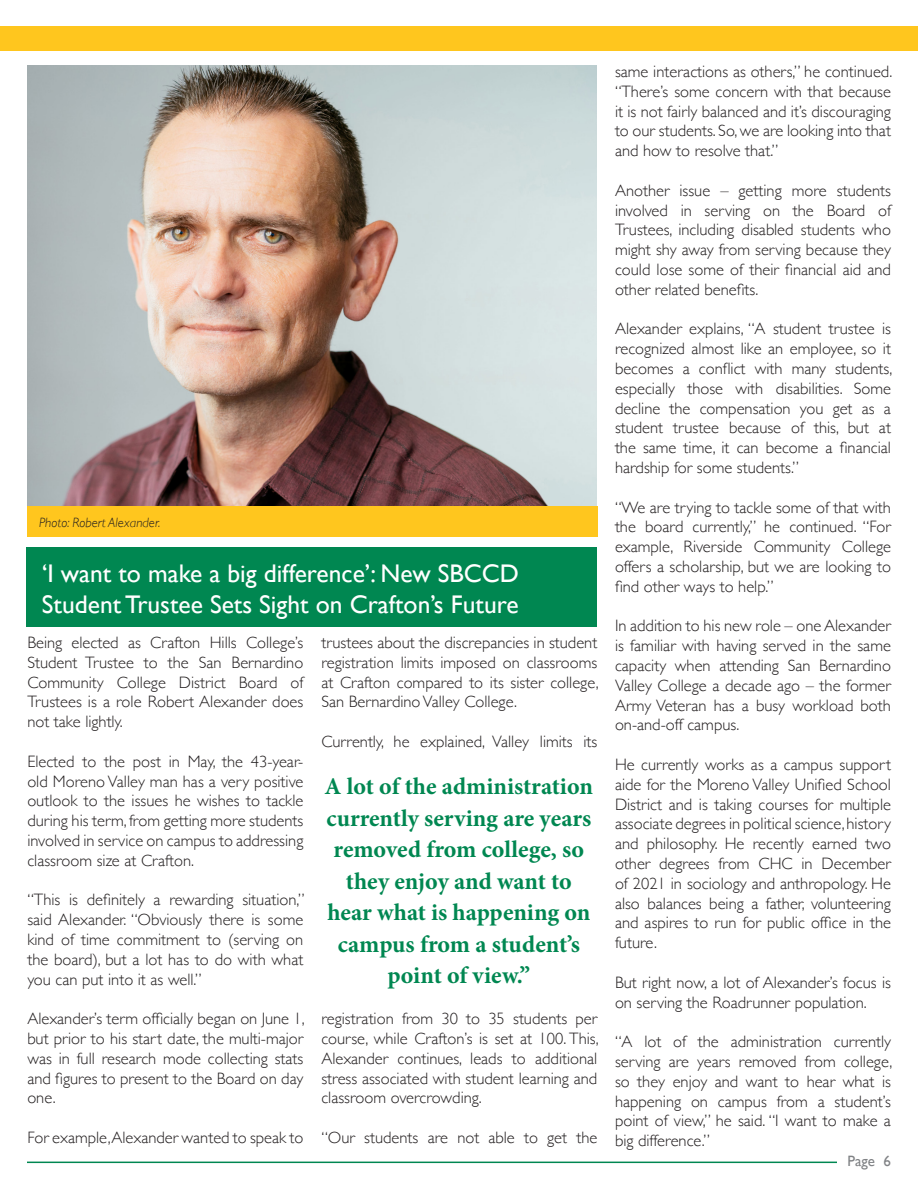
<style>
.page{position:relative;width:918px;height:1188px;background:#fff}
.page>*{position:absolute;margin:0;border:0;box-sizing:border-box;transform-origin:0 0}
.t1{font:25.5px/31.5px "Gill Sans";color:#fff}
.t2{font:700 24px/31.5px "Minion Pro";color:#008751;text-align:center}
.t3{font:300 16.5px/19.8px "Gill Sans";color:#231f20;text-align:justify}
.t4{font:15px "Gill Sans";color:#808285}
.t5{font:italic 300 13.5px "Gill Sans";color:#231f20}
</style>
<div class="page">
<img style="left:27px;top:66px;width:570px;height:441px">
<div style="left:0;top:27px;width:918px;height:24px;background:#ffc61e"></div>
<hr style="left:27px;top:1162px;width:810px;height:1px;background:#008751">
<div style="left:27px;top:507px;width:570px;height:30px;background:#ffc61e"></div>
<div style="left:26px;top:547px;width:571px;height:79px;background:#008751"></div>
<p class="t5" style="left:39px;top:514px;width:123px">Photo: Robert Alexander.</p>
<p class="t1" style="left:42px;top:557px;width:479px">‘I want to make a big difference’: New SBCCD<br>Student Trustee Sets Sight on Crafton’s Future</p>
<p class="t3" style="left:27px;top:632px;width:278px">Being elected as Crafton Hills College’s Student Trustee to the San Bernardino Community College District Board of Trustees is a role Robert Alexander does not take lightly.</p>
<p class="t3" style="left:27px;top:751px;width:278px">Elected to the post in May, the 43-year&shy;old Moreno Valley man has a very positive outlook to the issues he wishes to tackle during his term, from getting more students involved in service on campus to addressing classroom size at Crafton.</p>
<p class="t3" style="left:27px;top:889px;width:279px">“This is definitely a rewarding situation,” said Alexander. “Obviously there is some kind of time commitment to (serving on the board), but a lot has to do with what you can put into it as well.”</p>
<p class="t3" style="left:27px;top:1008px;width:279px">Alexander’s term officially began on June 1, but prior to his start date, the multi-major was in full research mode collecting stats and figures to present to the Board on day one.</p>
<p class="t3" style="left:27px;top:1127px;width:278px">For example,Alexander wanted to speak to</p>
<p class="t3" style="left:321px;top:632px;width:279px">trustees about the discrepancies in student registration limits imposed on classrooms at Crafton compared to its sister college, San Bernardino Valley College.</p>
<p class="t3" style="left:321px;top:731px;width:278px">Currently, he explained, Valley limits its</p>
<p class="t2" style="left:325px;top:771px;width:270px">A lot of the administration currently serving are years removed from college, so they enjoy and want to hear what is happening on campus from a student’s point of view.”</p>
<p class="t3" style="left:321px;top:1008px;width:279px">registration from 30 to 35 students per course, while Crafton’s is set at 100. This, Alexander continues, leads to additional stress associated with student learning and classroom overcrowding.</p>
<p class="t3" style="left:321px;top:1127px;width:278px">“Our students are not able to get the</p>
<p class="t3" style="left:615px;top:61px;width:279px">same interactions as others,” he continued. “There’s some concern with that because it is not fairly balanced and it’s discouraging to our students. So, we are looking into that and how to resolve that.”</p>
<p class="t3" style="left:615px;top:180px;width:278px">Another issue – getting more students involved in serving on the Board of Trustees, including disabled students who might shy away from serving because they could lose some of their financial aid and other related benefits.</p>
<p class="t3" style="left:615px;top:318px;width:279px">Alexander explains, “A student trustee is recognized almost like an employee, so it becomes a conflict with many students, especially those with disabilities. Some decline the compensation you get as a student trustee because of this, but at the same time, it can become a financial hardship for some students.”</p>
<p class="t3" style="left:615px;top:496px;width:278px">“We are trying to tackle some of that with the board currently,” he continued. “For example, Riverside Community College offers a scholarship, but we are looking to find other ways to help.”</p>
<p class="t3" style="left:615px;top:615px;width:278px">In addition to his new role – one Alexander is familiar with having served in the same capacity when attending San Bernardino Valley College a decade ago – the former Army Veteran has a busy workload both on-and-off campus.</p>
<p class="t3" style="left:615px;top:754px;width:278px">He currently works as a campus support aide for the Moreno Valley Unified School District and is taking courses for multiple associate degrees in political science, history and philosophy. He recently earned two other degrees from CHC in December of 2021 in sociology and anthropology. He also balances being a father, volunteering and aspires to run for public office in the future.</p>
<p class="t3" style="left:615px;top:972px;width:278px">But right now, a lot of Alexander’s focus is on serving the Roadrunner population.</p>
<p class="t3" style="left:615px;top:1031px;width:279px">“A lot of the administration currently serving are years removed from college, so they enjoy and want to hear what is happening on campus from a student’s point of view,” he said. “I want to make a big difference.”</p>
<p class="t4" style="left:848px;top:1152px;width:45px">Page 6</p>
</div>
